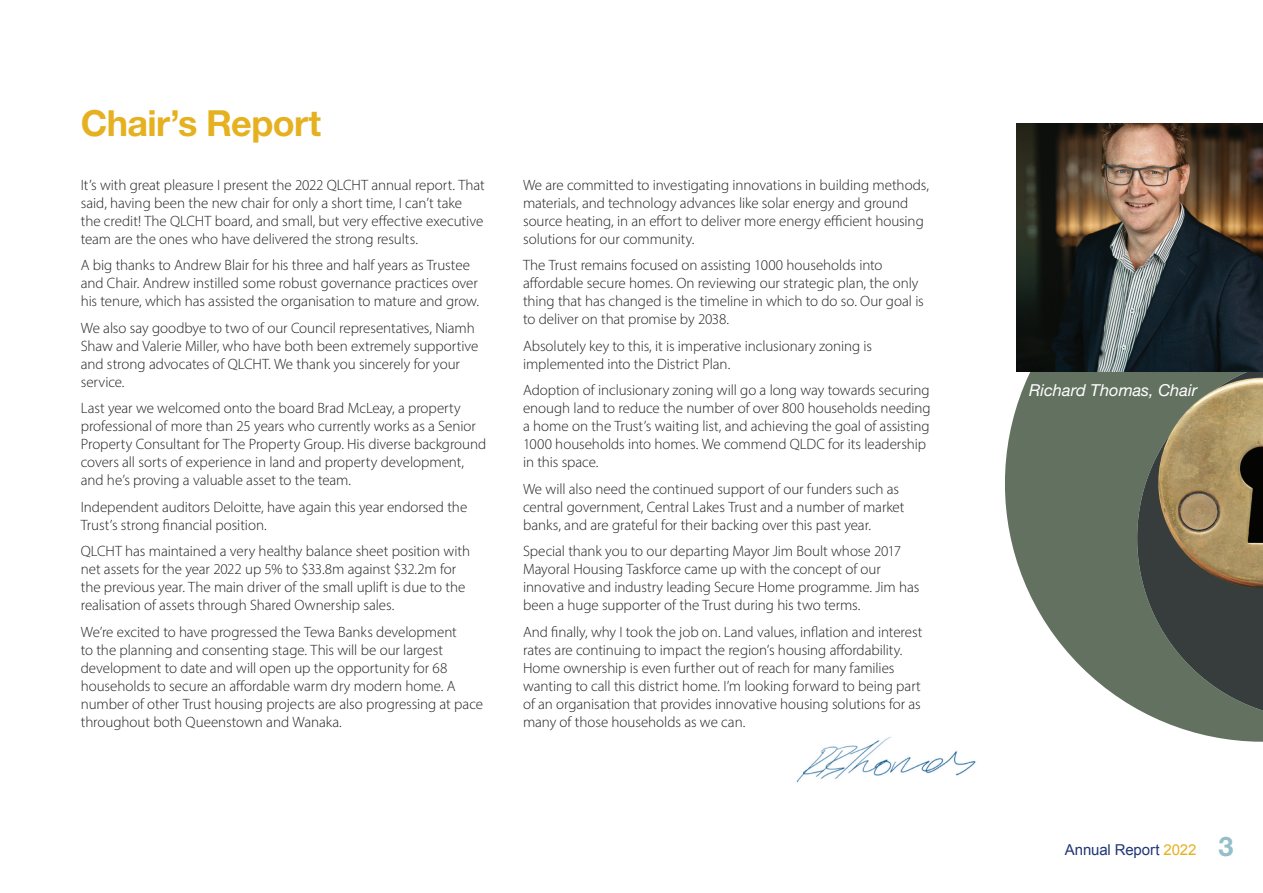
<style>
.page{position:relative;width:1263px;height:893px;background:#fff}
.page>*{position:absolute;margin:0;border:0;box-sizing:border-box;transform-origin:0 0}
.t1{font:700 36px "Helvetica Neue";letter-spacing:-.015em;color:#e6b120}
.t2{font:italic 16.5px "Helvetica Neue";color:#fff}
.t3{font:300 15px/18px "Myriad Pro";letter-spacing:-.005em;color:#231f20}
.t4{font:15px "Arial";letter-spacing:-.005em;color:#213774}
.s1{color:#e6b120}
.s2{font-family:"Helvetica Neue";font-weight:700;font-size:27px;color:#92bfc9}
</style>
<div class="page">
<svg style="left:1005px;top:371px;width:258px;height:371px;fill:#637260"></svg>
<svg style="left:1119px;top:371px;width:144px;height:366px;background:#59635a"></svg>
<img style="left:1158px;top:378px;width:105px;height:210px">
<img style="left:1016px;top:123px;width:247px;height:248px">
<img style="left:796px;top:736px;width:180px;height:47px">
<h1 class="t1" style="left:81px;top:101px;width:242px">Chair’s Report</h1>
<p class="t3" style="left:81px;top:176px;width:405px">It’s with great pleasure I present the 2022 QLCHT annual report. That said, having been the new chair for only a short time, I can’t take the credit! The QLCHT board, and small, but very effective executive team are the ones who have delivered the strong results.</p>
<p class="t3" style="left:81px;top:256px;width:400px">A big thanks to Andrew Blair for his three and half years as Trustee and Chair. Andrew instilled some robust governance practices over his tenure, which has assisted the organisation to mature and grow.</p>
<p class="t3" style="left:81px;top:319px;width:399px">We also say goodbye to two of our Council representatives, Niamh Shaw and Valerie Miller, who have both been extremely supportive and strong advocates of QLCHT. We thank you sincerely for your service.</p>
<p class="t3" style="left:81px;top:399px;width:407px">Last year we welcomed onto the board Brad McLeay, a property professional of more than 25 years who currently works as a Senior Property Consultant for The Property Group. His diverse background covers all sorts of experience in land and property development, and he’s proving a valuable asset to the team.</p>
<p class="t3" style="left:81px;top:498px;width:388px">Independent auditors Deloitte, have again this year endorsed the<br>Trust’s strong financial position.</p>
<p class="t3" style="left:81px;top:542px;width:391px">QLCHT has maintained a very healthy balance sheet position with net assets for the year 2022 up 5% to $33.8m against $32.2m for the previous year. The main driver of the small uplift is due to the realisation of assets through Shared Ownership sales.</p>
<p class="t3" style="left:81px;top:623px;width:404px">We’re excited to have progressed the Tewa Banks development<br>to the planning and consenting stage. This will be our largest development to date and will open up the opportunity for 68 households to secure an affordable warm dry modern home. A number of other Trust housing projects are also progressing at pace throughout both Queenstown and Wanaka.</p>
<p class="t3" style="left:523px;top:176px;width:407px">We are committed to investigating innovations in building methods, materials, and technology advances like solar energy and ground source heating, in an effort to deliver more energy efficient housing solutions for our community.</p>
<p class="t3" style="left:523px;top:256px;width:402px">The Trust remains focused on assisting 1000 households into affordable secure homes. On reviewing our strategic plan, the only thing that has changed is the timeline in which to do so. Our goal is to deliver on that promise by 2038.</p>
<p class="t3" style="left:523px;top:337px;width:350px">Absolutely key to this, it is imperative inclusionary zoning is implemented into the District Plan.</p>
<p class="t3" style="left:523px;top:381px;width:409px">Adoption of inclusionary zoning will go a long way towards securing enough land to reduce the number of over 800 households needing a home on the Trust’s waiting list, and achieving the goal of assisting 1000 households into homes. We commend QLDC for its leadership in this space.</p>
<p class="t3" style="left:523px;top:480px;width:383px">We will also need the continued support of our funders such as central government, Central Lakes Trust and a number of market banks, and are grateful for their backing over this past year.</p>
<p class="t3" style="left:523px;top:542px;width:398px">Special thank you to our departing Mayor Jim Boult whose 2017<br>Mayoral Housing Taskforce came up with the concept of our innovative and industry leading Secure Home programme. Jim has been a huge supporter of the Trust during his two terms.</p>
<p class="t3" style="left:523px;top:623px;width:401px">And finally, why I took the job on. Land values, inflation and interest rates are continuing to impact the region’s housing affordability.<br>Home ownership is even further out of reach for many families wanting to call this district home. I’m looking forward to being part of an organisation that provides innovative housing solutions for as many of those households as we can.</p>
<p class="t2" style="left:1029px;top:380px;width:170px">Richard Thomas, Chair</p>
<p class="t4" style="left:1065px;top:840px;width:170px">Annual Report <span class="s1">2022</span> <span class="s2">3</span></p>
</div>
